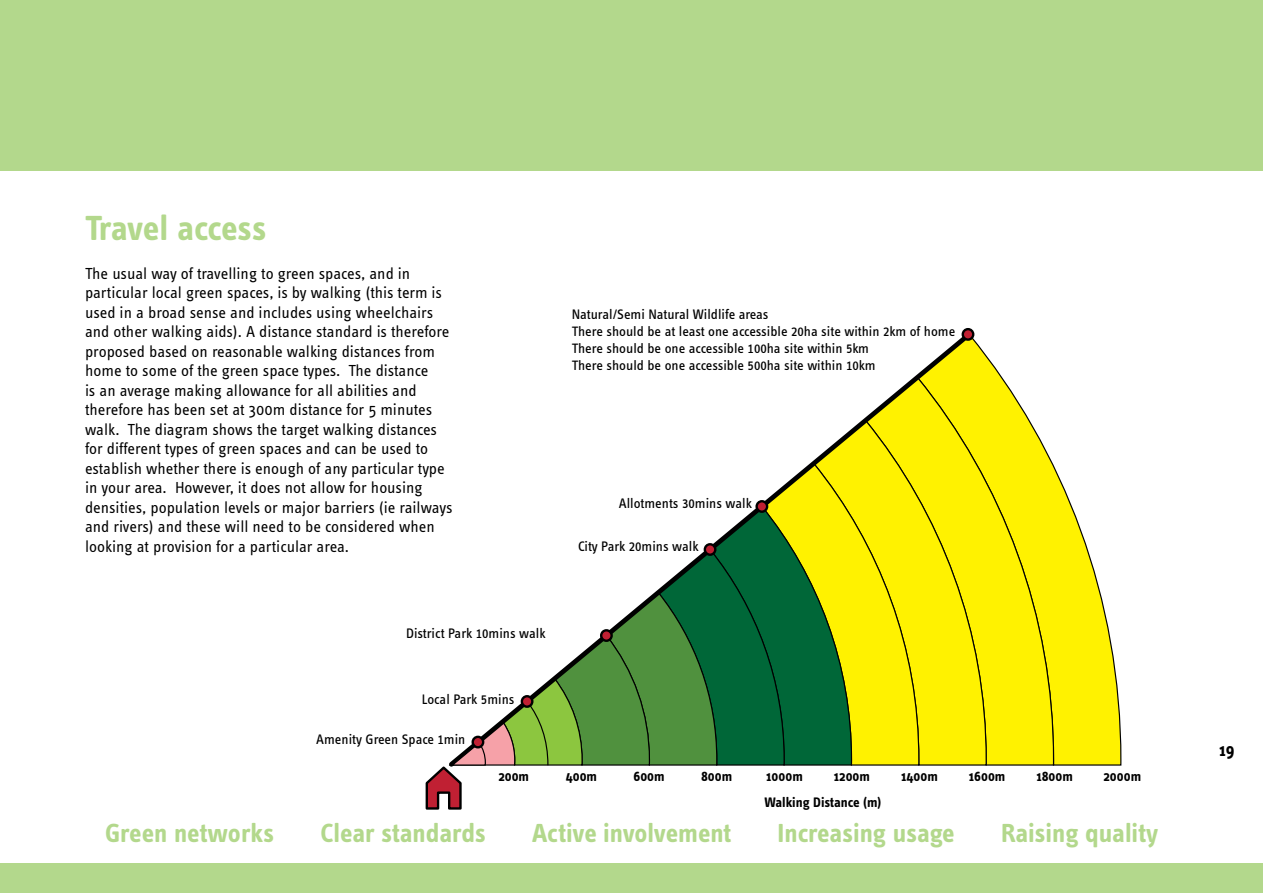
<style>
.page{position:relative;width:1263px;height:893px;background:#fff}
.page>*{position:absolute;margin:0;border:0;box-sizing:border-box;transform-origin:0 0}
.t1{font:700 36px "Info Text";letter-spacing:-.015em;color:#b3d88c}
.t2{font:27px "Info Text Bold Tf";letter-spacing:-.005em;color:#b3d88c}
.t3{font:700 18px "Info Text";color:#000}
.t4{font:16.5px/19.5px "Info Text";color:#000}
.t5{font:14.25px "Info Text Book Tf";color:#000}
.t6{font:700 14.25px "Info Text";color:#000}
.t7{font:14.1px/16.8px "Info Text Book Tf";color:#000}
</style>
<div class="page">
<div style="left:0;top:863px;width:1263px;height:30px;background:#b3d88c"></div>
<div style="left:0;top:0;width:1263px;height:170px;background:#b3d88c"></div>
<svg style="left:976px;top:342px;width:146px;height:424px"></svg>
<svg style="left:976px;top:376px;width:79px;height:390px;background:#f9ed16"></svg>
<svg style="left:976px;top:419px;width:11px;height:347px;background:#f1e500"></svg>
<svg style="left:758px;top:328px;width:218px;height:438px;fill:#fff200"></svg>
<svg style="left:757px;top:501px;width:10px;height:11px"></svg>
<div style="left:755px;top:500px;width:13px;height:13px;border:2px solid #000;border-radius:50%"></div>
<svg style="left:963px;top:329px;width:10px;height:11px"></svg>
<div style="left:961px;top:328px;width:13px;height:13px;border:2px solid #000;border-radius:50%"></div>
<svg style="left:425px;top:505px;width:428px;height:305px"></svg>
<div style="left:522px;top:696px;width:10px;height:11px;background:#c02033;border-radius:50%"></div>
<div style="left:521px;top:695px;width:12px;height:13px;border:2px solid #000;border-radius:50%"></div>
<h1 class="t1" style="left:85px;top:207px;width:183px">Travel access</h1>
<p class="t4" style="left:85px;top:264px;width:369px">The usual way of travelling to green spaces, and in particular local green spaces, is by walking (this term is used in a broad sense and includes using wheelchairs and other walking aids). A distance standard is therefore proposed based on reasonable walking distances from home to some of the green space types. The distance<br>is an average making allowance for all abilities and therefore has been set at 300m distance for 5 minutes walk. The diagram shows the target walking distances for different types of green spaces and can be used to establish whether there is enough of any particular type in your area. However, it does not allow for housing densities, population levels or major barriers (ie railways and rivers) and these will need to be considered when looking at provision for a particular area.</p>
<p class="t5" style="left:572px;top:306px;width:198px">Natural/Semi Natural Wildlife areas</p>
<p class="t7" style="left:572px;top:323px;width:385px">There should be at least one accessible 20ha site within 2km of home<br>There should be one accessible 100ha site within 5km<br>There should be one accessible 500ha site within 10km</p>
<p class="t5" style="left:619px;top:495px;width:135px">Allotments 30mins walk</p>
<p class="t5" style="left:578px;top:538px;width:122px">City Park 20mins walk</p>
<p class="t5" style="left:406px;top:625px;width:141px">District Park 10mins walk</p>
<p class="t5" style="left:422px;top:691px;width:94px">Local Park 5mins</p>
<p class="t5" style="left:316px;top:731px;width:151px">Amenity Green Space 1min</p>
<p class="t6" style="left:498px;top:768px;width:32px">200m</p>
<p class="t6" style="left:566px;top:768px;width:33px">400m</p>
<p class="t6" style="left:633px;top:768px;width:33px">600m</p>
<p class="t6" style="left:701px;top:768px;width:33px">800m</p>
<p class="t6" style="left:766px;top:768px;width:38px">1000m</p>
<p class="t6" style="left:834px;top:768px;width:38px">1200m</p>
<p class="t6" style="left:901px;top:768px;width:38px">1400m</p>
<p class="t6" style="left:969px;top:768px;width:38px">1600m</p>
<p class="t6" style="left:1036px;top:768px;width:38px">1800m</p>
<p class="t6" style="left:1103px;top:768px;width:39px">2000m</p>
<p class="t6" style="left:764px;top:794px;width:118px">Walking Distance (m)</p>
<h2 class="t2" style="left:105px;top:817px;width:170px">Green networks</h2>
<h2 class="t2" style="left:320px;top:817px;width:167px">Clear standards</h2>
<h2 class="t2" style="left:532px;top:817px;width:201px">Active involvement</h2>
<h2 class="t2" style="left:777px;top:817px;width:179px">Increasing usage</h2>
<h2 class="t2" style="left:1001px;top:817px;width:159px">Raising quality</h2>
<p class="t3" style="left:1219px;top:739px;width:17px">19</p>
</div>
